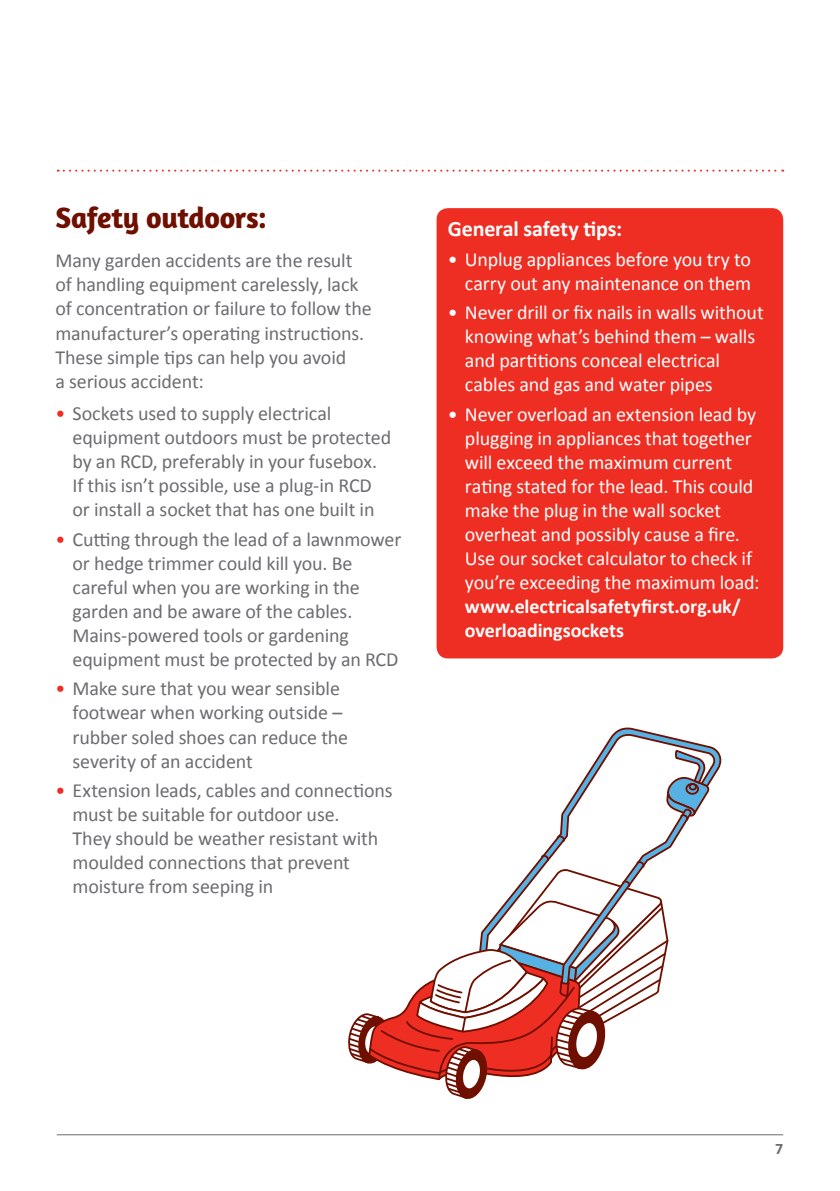
<style>
.page{position:relative;width:840px;height:1191px;background:#fff}
.page>*{position:absolute;margin:0;border:0;box-sizing:border-box;transform-origin:0 0}
.t1{font:700 30px "Amaranth";letter-spacing:-.02em;color:#6f0f00}
.t2{font:700 22px "Calibri";letter-spacing:-.01em;color:#fff}
.t3{font:20px/24px "Calibri";letter-spacing:-.005em;color:#6c6d70}
.t4{font:20px/24px "Calibri";letter-spacing:-.01em;color:#fff}
.t5{font:700 16px "Calibri";color:#6c6d70}
.s1{color:#ee2e22}
.s2{font-weight:700}
</style>
<div class="page">
<hr style="left:57px;top:1134px;width:725px;height:1px;background:#6c6d70">
<svg style="left:603px;top:727px;width:119px;height:64px"></svg>
<svg style="left:348px;top:748px;width:361px;height:351px"></svg>
<svg style="left:58px;top:170px;width:724px;height:2px"></svg>
<div style="left:436px;top:208px;width:346px;height:450px;background:#ee2e22;border-radius:11px"></div>
<p class="t1" style="left:55px;top:199px;width:213px">Safety outdoors:</p>
<p class="t3" style="left:55px;top:249px;width:317px">Many garden accidents are the result of handling equipment carelessly, lack of concentration or failure to follow the manufacturer’s operating instructions.<br>These simple tips can help you avoid<br>a serious accident:</p>
<p class="t3" style="left:72px;top:401px;width:320px;text-indent:-17px"><span class="s1">•</span> Sockets used to supply electrical equipment outdoors must be protected by an RCD, preferably in your fusebox.<br>If this isn’t possible, use a plug-in RCD or install a socket that has one built in</p>
<p class="t3" style="left:72px;top:527px;width:330px;text-indent:-17px"><span class="s1">•</span> Cutting through the lead of a lawnmower or hedge trimmer could kill you. Be careful when you are working in the garden and be aware of the cables.<br>Mains-powered tools or gardening equipment must be protected by an RCD</p>
<p class="t3" style="left:72px;top:677px;width:277px;text-indent:-17px"><span class="s1">•</span> Make sure that you wear sensible footwear when working outside – rubber soled shoes can reduce the severity of an accident</p>
<p class="t3" style="left:72px;top:778px;width:321px;text-indent:-17px"><span class="s1">•</span> Extension leads, cables and connections must be suitable for outdoor use.<br>They should be weather resistant with moulded connections that prevent moisture from seeping in</p>
<p class="t2" style="left:447px;top:215px;width:176px">General safety tips:</p>
<p class="t4" style="left:447px;top:247px;width:304px;text-align:right">• Unplug appliances before you try to carry out any maintenance on them</p>
<p class="t4" style="left:464px;top:301px;width:300px;text-indent:-17px">• Never drill or fix nails in walls without knowing what’s behind them – walls and partitions conceal electrical cables and gas and water pipes</p>
<p class="t4" style="left:464px;top:402px;width:296px;text-indent:-17px">• Never overload an extension lead by plugging in appliances that together will exceed the maximum current rating stated for the lead. This could make the plug in the wall socket overheat and possibly cause a fire.<br>Use our socket calculator to check if you’re exceeding the maximum load: <span class="s2">www.electricalsafetyfirst.org.uk/ overloadingsockets</span></p>
<p class="t5" style="left:774px;top:1138px;width:10px">7</p>
</div>
